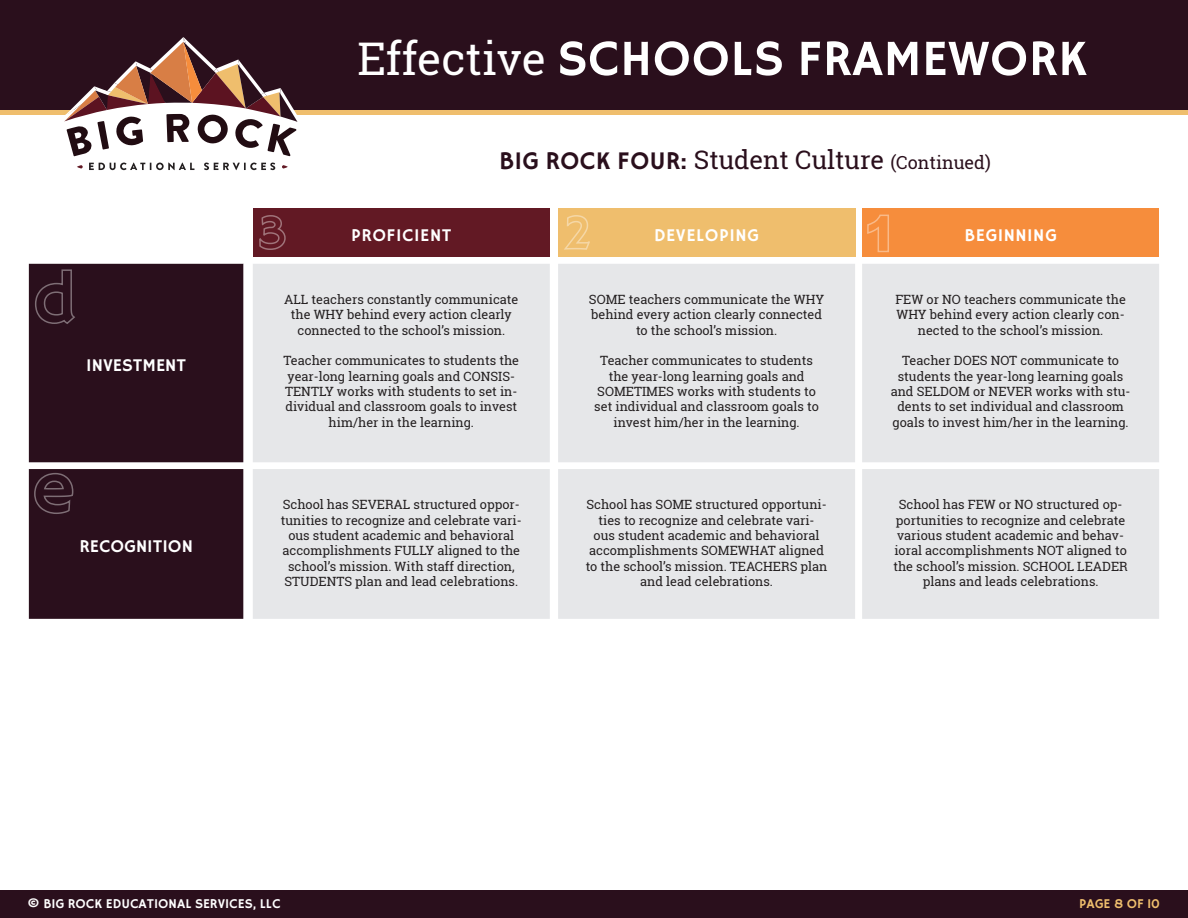
<style>
.page{position:relative;width:1188px;height:918px;background:#fff}
.page>*{position:absolute;margin:0;border:0;box-sizing:border-box;transform-origin:0 0}
.t1{font:51px "Hammersmith One";color:#fff}
.t2{font:25.5px "Roboto Slab";color:#2a0f1c}
.t3{font:18px "Hammersmith One";letter-spacing:.03em;color:#fff}
.t4{font:18px "Hammersmith One";color:#fff}
.t5{font:13.5px "Hammersmith One";color:#fff}
.t6{font:13.5px "Hammersmith One";color:#efbe6d}
.t7{font:12.75px/15.3px "Roboto Slab";color:#231f20;text-align:center}
.s1{font-family:"Roboto Slab";font-size:45px}
.s2{font-family:"Hammersmith One"}
.s3{font-size:18px}
</style>
<div class="page">
<div style="left:0;top:890px;width:1187px;height:28px;background:#2a0f1c"></div>
<div style="left:0;top:0;width:1188px;height:110px;background:#2a0f1c"></div>
<div style="left:0;top:110px;width:1188px;height:5px;background:#efbe6d"></div>
<svg style="left:64px;top:37px;width:234px;height:133px"></svg>
<div style="left:253px;top:208px;width:297px;height:49px;background:#621924"></div>
<div style="left:558px;top:208px;width:297px;height:49px;background:#efbe6d"></div>
<div style="left:862px;top:208px;width:297px;height:49px;background:#f68d3c"></div>
<div style="left:29px;top:264px;width:215px;height:355px;background:#2a0f1c"></div>
<div style="left:253px;top:264px;width:906px;height:355px;background:#e6e7e9"></div>
<svg style="left:34px;top:269px;width:43px;height:56px;background:#361c28"></svg>
<svg style="left:33px;top:472px;width:41px;height:43px;background:#39202c"></svg>
<svg style="left:259px;top:215px;width:27px;height:35px"></svg>
<svg style="left:564px;top:215px;width:26px;height:35px"></svg>
<svg style="left:867px;top:214px;width:22px;height:39px"></svg>
<h1 class="t1" style="left:357px;top:31px;width:732px"><span class="s1">Effective</span> SCHOOLS FRAMEWORK</h1>
<h2 class="t2" style="left:499px;top:142px;width:493px"><span class="s2">BIG ROCK FOUR:</span> Student Culture <span class="s3">(Continued)</span></h2>
<h3 class="t4" style="left:86px;top:355px;width:101px">INVESTMENT</h3>
<h3 class="t4" style="left:79px;top:536px;width:115px">RECOGNITION</h3>
<h3 class="t3" style="left:351px;top:225px;width:102px">PROFICIENT</h3>
<h3 class="t3" style="left:654px;top:225px;width:106px">DEVELOPING</h3>
<h3 class="t3" style="left:964px;top:225px;width:94px">BEGINNING</h3>
<p class="t7" style="left:284px;top:292px;width:236px">ALL teachers constantly communicate the WHY behind every action clearly connected to the school’s mission.</p>
<p class="t7" style="left:284px;top:353px;width:237px">Teacher communicates to students the year-long learning goals and CONSIS-TENTLY works with students to set in&shy;dividual and classroom goals to invest him/her in the learning.</p>
<p class="t7" style="left:589px;top:292px;width:237px">SOME teachers communicate the WHY behind every action clearly connected to the school’s mission.</p>
<p class="t7" style="left:594px;top:353px;width:226px">Teacher communicates to students the year-long learning goals and SOMETIMES works with students to set individual and classroom goals to invest him/her in the learning.</p>
<p class="t7" style="left:895px;top:292px;width:232px">FEW or NO teachers communicate the<br>WHY behind every action clearly con&shy;nected to the school’s mission.</p>
<p class="t7" style="left:891px;top:353px;width:241px">Teacher DOES NOT communicate to students the year-long learning goals and SELDOM or NEVER works with stu&shy;dents to set individual and classroom goals to invest him/her in the learning.</p>
<p class="t7" style="left:281px;top:497px;width:242px">School has SEVERAL structured oppor&shy;tunities to recognize and celebrate vari&shy;ous student academic and behavioral accomplishments FULLY aligned to the school’s mission. With staff direction, STUDENTS plan and lead celebrations.</p>
<p class="t7" style="left:586px;top:497px;width:243px">School has SOME structured opportuni&shy;ties to recognize and celebrate vari-<br>ous student academic and behavioral accomplishments SOMEWHAT aligned to the school’s mission. TEACHERS plan and lead celebrations.</p>
<p class="t7" style="left:893px;top:497px;width:236px">School has FEW or NO structured op&shy;portunities to recognize and celebrate various student academic and behav&shy;ioral accomplishments NOT aligned to the school’s mission. SCHOOL LEADER plans and leads celebrations.</p>
<p class="t5" style="left:27px;top:897px;width:255px">© BIG ROCK EDUCATIONAL SERVICES, LLC</p>
<p class="t6" style="left:1079px;top:897px;width:82px">PAGE 8 OF 10</p>
</div>
